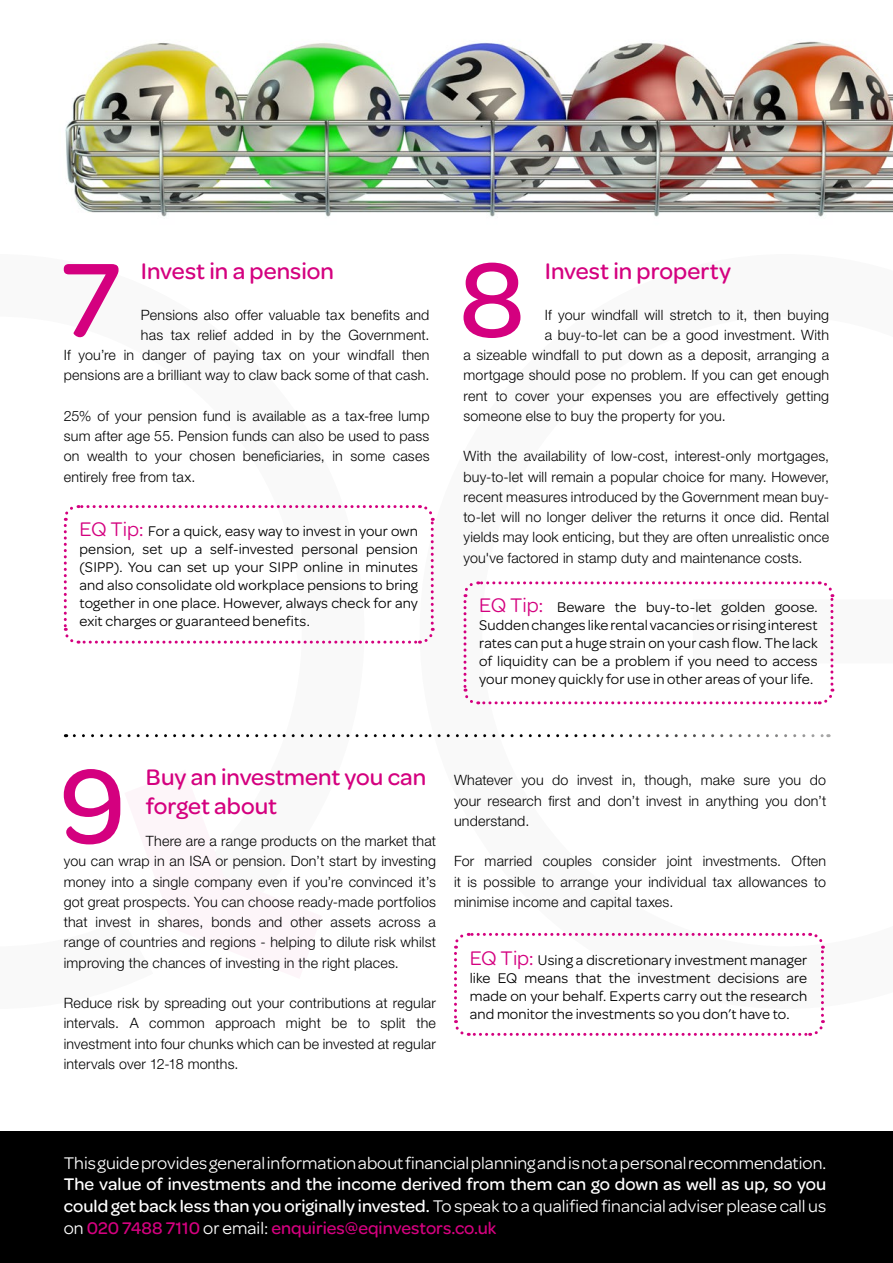
<style>
.page{position:relative;width:893px;height:1263px;background:#fff}
.page>*{position:absolute;margin:0;border:0;box-sizing:border-box;transform-origin:0 0}
.t1{font:500 112.2px "Omnes";color:#d4007f}
.t2{font:500 24px/28.8px "Omnes";color:#d4007f}
.t3{font:500 18px/21.6px "Omnes";color:#fff;text-align:justify}
.t4{font:18px "Omnes";color:#fff}
.t5{font:15px/18px "Omnes";letter-spacing:.01em;color:#000;text-align:justify}
.t6{font:300 14.25px/20.2px "Helvetica Neue LT Std";letter-spacing:.015em;color:#000;text-align:justify}
.s1{font-size:21px;color:#d4007f}
.s2{font-weight:400}
.s3{color:#d4007f}
</style>
<div class="page">
<svg style="left:63px;top:505px;width:372px;height:139px"></svg>
<svg style="left:463px;top:581px;width:372px;height:124px"></svg>
<img style="left:65px;top:41px;width:828px;height:176px">
<div style="left:0;top:1132px;width:893px;height:131px;background:#000"></div>
<svg style="left:454px;top:932px;width:371px;height:104px"></svg>
<svg style="left:74px;top:734px;width:755px;height:3px"></svg>
<h1 class="t1" style="left:61px;top:222px;width:61px">7</h1>
<h2 class="t2" style="left:141px;top:255px;width:195px">Invest in a pension</h2>
<p class="t6" style="left:64px;top:304px;width:367px;text-align:right">Pensions also offer valuable tax benefits and<br>has tax relief added in by the Government.<br>If you’re in danger of paying tax on your windfall then pensions are a brilliant way to claw back some of that cash.</p>
<p class="t6" style="left:64px;top:405px;width:367px">25% of your pension fund is available as a tax-free lump sum after age 55. Pension funds can also be used to pass on wealth to your chosen beneficiaries, in some cases entirely free from tax.</p>
<p class="t5" style="left:80px;top:521px;width:340px"><span class="s1">EQ Tip:</span> For a quick, easy way to invest in your own pension, set up a self-invested personal pension (SIPP). You can set up your SIPP online in minutes and also consolidate old workplace pensions to bring together in one place. However, always check for any exit charges or guaranteed benefits.</p>
<h1 class="t1" style="left:459px;top:222px;width:67px">8</h1>
<h2 class="t2" style="left:545px;top:255px;width:188px">Invest in property</h2>
<p class="t6" style="left:545px;top:304px;width:286px">If your windfall will stretch to it, then buying</p>
<p class="t6" style="left:545px;top:324px;width:286px">a buy-to-let can be a good investment. With</p>
<p class="t6" style="left:463px;top:345px;width:367px">a sizeable windfall to put down as a deposit, arranging a</p>
<p class="t6" style="left:463px;top:365px;width:367px">mortgage should pose no problem. If you can get enough</p>
<p class="t6" style="left:463px;top:385px;width:367px">rent to cover your expenses you are effectively getting</p>
<p class="t6" style="left:463px;top:405px;width:264px">someone else to buy the property for you.</p>
<p class="t6" style="left:463px;top:446px;width:367px">With the availability of low-cost, interest-only mortgages, buy-to-let will remain a popular choice for many. However, recent measures introduced by the Government mean buy&shy;to-let will no longer deliver the returns it once did. Rental yields may look enticing, but they are often unrealistic once you've factored in stamp duty and maintenance costs.</p>
<p class="t5" style="left:479px;top:597px;width:340px"><span class="s1">EQ Tip:</span> Beware the buy-to-let golden goose.<br>Sudden changes like rental vacancies or rising interest rates can put a huge strain on your cash flow. The lack of liquidity can be a problem if you need to access your money quickly for use in other areas of your life.</p>
<h1 class="t1" style="left:60px;top:728px;width:67px">9</h1>
<h2 class="t2" style="left:146px;top:762px;width:282px">Buy an investment you can forget about</h2>
<p class="t6" style="left:64px;top:831px;width:374px;text-indent:82px">There are a range products on the market that you can wrap in an ISA or pension. Don’t start by investing money into a single company even if you’re convinced it’s got great prospects. You can choose ready-made portfolios that invest in shares, bonds and other assets across a range of countries and regions - helping to dilute risk whilst improving the chances of investing in the right places.</p>
<p class="t6" style="left:64px;top:993px;width:374px">Reduce risk by spreading out your contributions at regular intervals. A common approach might be to split the investment into four chunks which can be invested at regular intervals over 12-18 months.</p>
<p class="t6" style="left:454px;top:770px;width:374px">Whatever you do invest in, though, make sure you do your research first and don’t invest in anything you don’t understand.</p>
<p class="t6" style="left:454px;top:851px;width:374px">For married couples consider joint investments. Often it is possible to arrange your individual tax allowances to minimise income and capital taxes.</p>
<p class="t5" style="left:470px;top:950px;width:339px"><span class="s1">EQ Tip:</span> Using a discretionary investment manager like EQ means that the investment decisions are made on your behalf. Experts carry out the research and monitor the investments so you don’t have to.</p>
<p class="t4" style="left:64px;top:1151px;width:764px">This guide provides general information about financial planning and is not a personal recommendation.</p>
<p class="t3" style="left:64px;top:1173px;width:764px">The value of investments and the income derived from them can go down as well as up, so you could get back less than you originally invested. <span class="s2">To speak to a qualified financial adviser please call us on</span> <span class="s3">020 7488 7110</span> <span class="s2">or email:</span> <span class="s3">enquiries@eqinvestors.co.uk</span></p>
</div>
